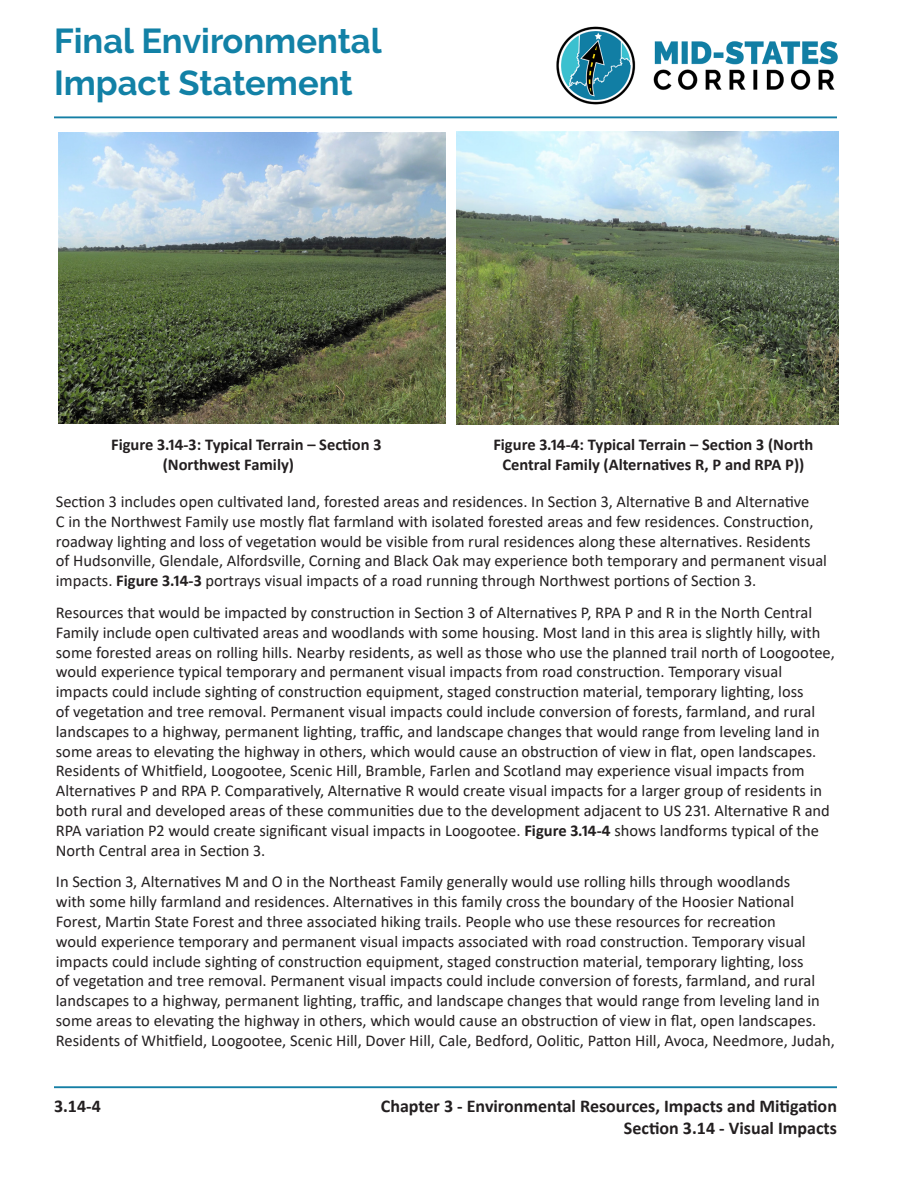
<style>
.page{position:relative;width:918px;height:1188px;background:#fff}
.page>*{position:absolute;margin:0;border:0;box-sizing:border-box;transform-origin:0 0}
.t1{font:700 34.5px/41.4px "Raleway";color:#1281a6}
.t2{font:700 18px/21.6px "Calibri";color:#231f20;text-align:right}
.Body_Copy{font:16.5px/19.8px "Calibri";color:#231f20}
.Figures{font:700 16.5px/19.8px "Calibri";color:#231f20;text-align:center}
.s1{font-weight:700}
</style>
<div class="page">
<img style="left:556px;top:26px;width:282px;height:79px">
<hr style="left:54px;top:1086px;width:783px;height:2px;background:#157fa5">
<hr style="left:54px;top:116px;width:783px;height:2px;background:#157fa5">
<img style="left:457px;top:132px;width:382px;height:292px">
<img style="left:58px;top:133px;width:388px;height:290px">
<h1 class="t1" style="left:54px;top:21px;width:329px">Final Environmental<br>Impact Statement</h1>
<p class="Figures" style="left:163px;top:434px;width:220px;text-align:left;text-indent:-52px">Figure 3.14-3: Typical Terrain – Section 3 (Northwest Family)</p>
<p class="Figures" style="left:493px;top:434px;width:322px">Figure 3.14-4: Typical Terrain – Section 3 (North<br>Central Family (Alternatives R, P and RPA P))</p>
<p class="Body_Copy" style="left:56px;top:491px;width:773px">Section 3 includes open cultivated land, forested areas and residences. In Section 3, Alternative B and Alternative<br>C in the Northwest Family use mostly flat farmland with isolated forested areas and few residences. Construction, roadway lighting and loss of vegetation would be visible from rural residences along these alternatives. Residents of Hudsonville, Glendale, Alfordsville, Corning and Black Oak may experience both temporary and permanent visual impacts. <span class="s1">Figure 3.14-3</span> portrays visual impacts of a road running through Northwest portions of Section 3.</p>
<p class="Body_Copy" style="left:56px;top:602px;width:781px">Resources that would be impacted by construction in Section 3 of Alternatives P, RPA P and R in the North Central Family include open cultivated areas and woodlands with some housing. Most land in this area is slightly hilly, with some forested areas on rolling hills. Nearby residents, as well as those who use the planned trail north of Loogootee, would experience typical temporary and permanent visual impacts from road construction. Temporary visual impacts could include sighting of construction equipment, staged construction material, temporary lighting, loss<br>of vegetation and tree removal. Permanent visual impacts could include conversion of forests, farmland, and rural landscapes to a highway, permanent lighting, traffic, and landscape changes that would range from leveling land in some areas to elevating the highway in others, which would cause an obstruction of view in flat, open landscapes.<br>Residents of Whitfield, Loogootee, Scenic Hill, Bramble, Farlen and Scotland may experience visual impacts from Alternatives P and RPA P. Comparatively, Alternative R would create visual impacts for a larger group of residents in both rural and developed areas of these communities due to the development adjacent to US 231. Alternative R and RPA variation P2 would create significant visual impacts in Loogootee. <span class="s1">Figure 3.14-4</span> shows landforms typical of the North Central area in Section 3.</p>
<p class="Body_Copy" style="left:56px;top:872px;width:781px">In Section 3, Alternatives M and O in the Northeast Family generally would use rolling hills through woodlands<br>with some hilly farmland and residences. Alternatives in this family cross the boundary of the Hoosier National Forest, Martin State Forest and three associated hiking trails. People who use these resources for recreation<br>would experience temporary and permanent visual impacts associated with road construction. Temporary visual impacts could include sighting of construction equipment, staged construction material, temporary lighting, loss<br>of vegetation and tree removal. Permanent visual impacts could include conversion of forests, farmland, and rural landscapes to a highway, permanent lighting, traffic, and landscape changes that would range from leveling land in some areas to elevating the highway in others, which would cause an obstruction of view in flat, open landscapes.<br>Residents of Whitfield, Loogootee, Scenic Hill, Dover Hill, Cale, Bedford, Oolitic, Patton Hill, Avoca, Needmore, Judah,</p>
<p class="t2" style="left:54px;top:1095px;width:48px">3.14-4</p>
<p class="t2" style="left:381px;top:1095px;width:458px">Chapter 3 - Environmental Resources, Impacts and Mitigation<br>Section 3.14 - Visual Impacts</p>
</div>
